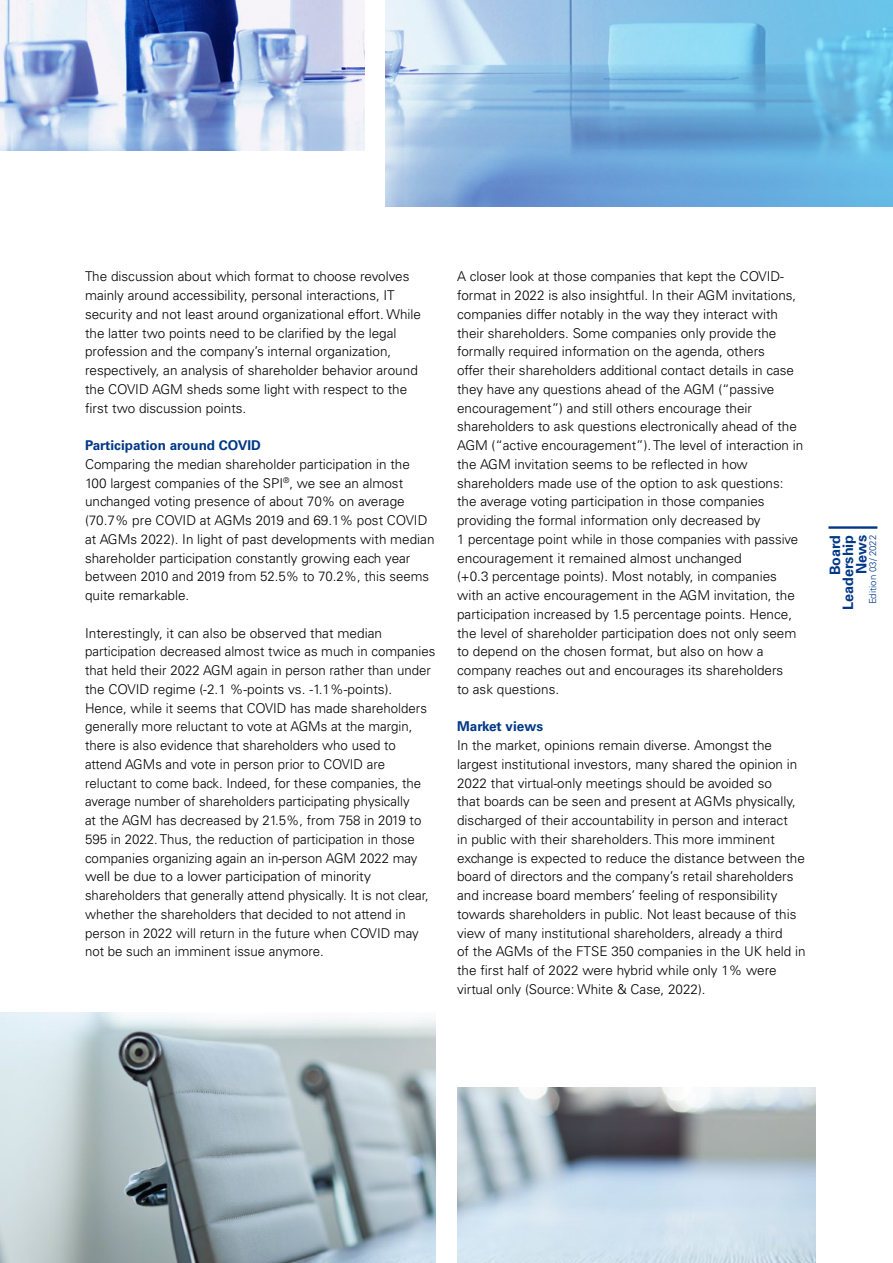
<style>
.page{position:relative;width:893px;height:1263px;background:#fff}
.page>*{position:absolute;margin:0;border:0;box-sizing:border-box;transform-origin:0 0}
.t1{font:700 14.4px/13.2px "Univers LT Std";color:#003887;text-align:right}
.t2{font:300 13.5px/18.8px "Univers LT Std";color:#000}
.t3{font:700 13.5px "Univers LT Std";color:#003887}
.t4{font:300 9.6px "Univers LT Std";color:#003887}
</style>
<div class="page">
<svg style="left:0;top:0;width:364px;height:150px"></svg>
<svg style="left:385px;top:0;width:508px;height:206px;background:#82bbe2"></svg>
<hr style="left:828px;top:526px;width:49px;height:3px;background:#003887">
<img style="left:0;top:1013px;width:436px;height:250px">
<img style="left:457px;top:1088px;width:358px;height:175px">
<p class="t2" style="left:85px;top:267px;width:337px">The discussion about which format to choose revolves mainly around accessibility, personal interactions, IT security and not least around organizational effort. While the latter two points need to be clarified by the legal profession and the company’s internal organization, respectively, an analysis of shareholder behavior around the COVID AGM sheds some light with respect to the first two discussion points.</p>
<p class="t3" style="left:85px;top:437px;width:177px">Participation around COVID</p>
<p class="t2" style="left:85px;top:455px;width:351px">Comparing the median shareholder participation in the 100 largest companies of the SPI<sup>®</sup>, we see an almost unchanged voting presence of about 70% on average (70.7% pre COVID at AGMs 2019 and 69.1% post COVID at AGMs 2022). In light of past developments with median shareholder participation constantly growing each year between 2010 and 2019 from 52.5% to 70.2%, this seems quite remarkable.</p>
<p class="t2" style="left:85px;top:623px;width:352px">Interestingly, it can also be observed that median participation decreased almost twice as much in companies that held their 2022 AGM again in person rather than under the COVID regime (-2.1 %-points vs. -1.1%-points).<br>Hence, while it seems that COVID has made shareholders generally more reluctant to vote at AGMs at the margin, there is also evidence that shareholders who used to attend AGMs and vote in person prior to -COVID are reluctant to come back. Indeed, for these companies, the average number of shareholders participating physically<br>at the AGM has decreased by 21.5%, from 758 in 2019 to 595 in 2022. Thus, the reduction of participation in those companies organizing again an in-person AGM 2022 may well be due to a lower participation of minority shareholders that generally attend physically. It is not clear, whether the shareholders that decided to not attend in person in 2022 will return in the future when COVID may not be such an imminent issue anymore.</p>
<p class="t2" style="left:457px;top:267px;width:348px">A closer look at those companies that kept the COVID&shy;format in 2022 is also insightful. In their AGM invitations, companies differ notably in the way they interact with their shareholders. Some companies only provide the formally required information on the agenda, others<br>offer their shareholders additional contact details in case they have any questions ahead of the AGM (“passive encouragement”) and still others encourage their shareholders to ask questions electronically ahead of the AGM (“active encouragement”). The level of interaction in the AGM invitation seems to be reflected in how shareholders made use of the option to ask questions: the average voting participation in those companies providing the formal information only decreased by<br>1 percentage point while in those companies with passive encouragement it remained almost unchanged<br>(+0.3 percentage points). Most notably, in companies with an active encouragement in the AGM invitation, the participation increased by 1.5 percentage points. Hence, the level of shareholder participation does not only seem to depend on the chosen format, but also on how a company reaches out and encourages its shareholders<br>to ask questions.</p>
<p class="t3" style="left:457px;top:719px;width:88px">Market views</p>
<p class="t2" style="left:457px;top:736px;width:350px">In the market, opinions remain diverse. Amongst the largest institutional investors, many shared the opinion in 2022 that virtual-only meetings should be avoided so<br>that boards can be seen and present at AGMs physically, discharged of their accountability in person and interact<br>in public with their shareholders. This more imminent exchange is expected to reduce the distance between the board of directors and the company’s retail shareholders and increase board members’ feeling of responsibility towards shareholders in public. Not least because of this view of many institutional shareholders, already a third<br>of the AGMs of the FTSE 350 companies in the UK held in the first half of 2022 were hybrid while only 1% were virtual only (Source: White &amp; Case, 2022).</p>
<p class="t1" style="left:828px;top:610px;width:77px;rotate:-90deg">Board<br>Leadership<br>News</p>
<p class="t4" style="left:867px;top:604px;width:71px;rotate:-90deg">Edition 03/ 2022</p>
</div>
